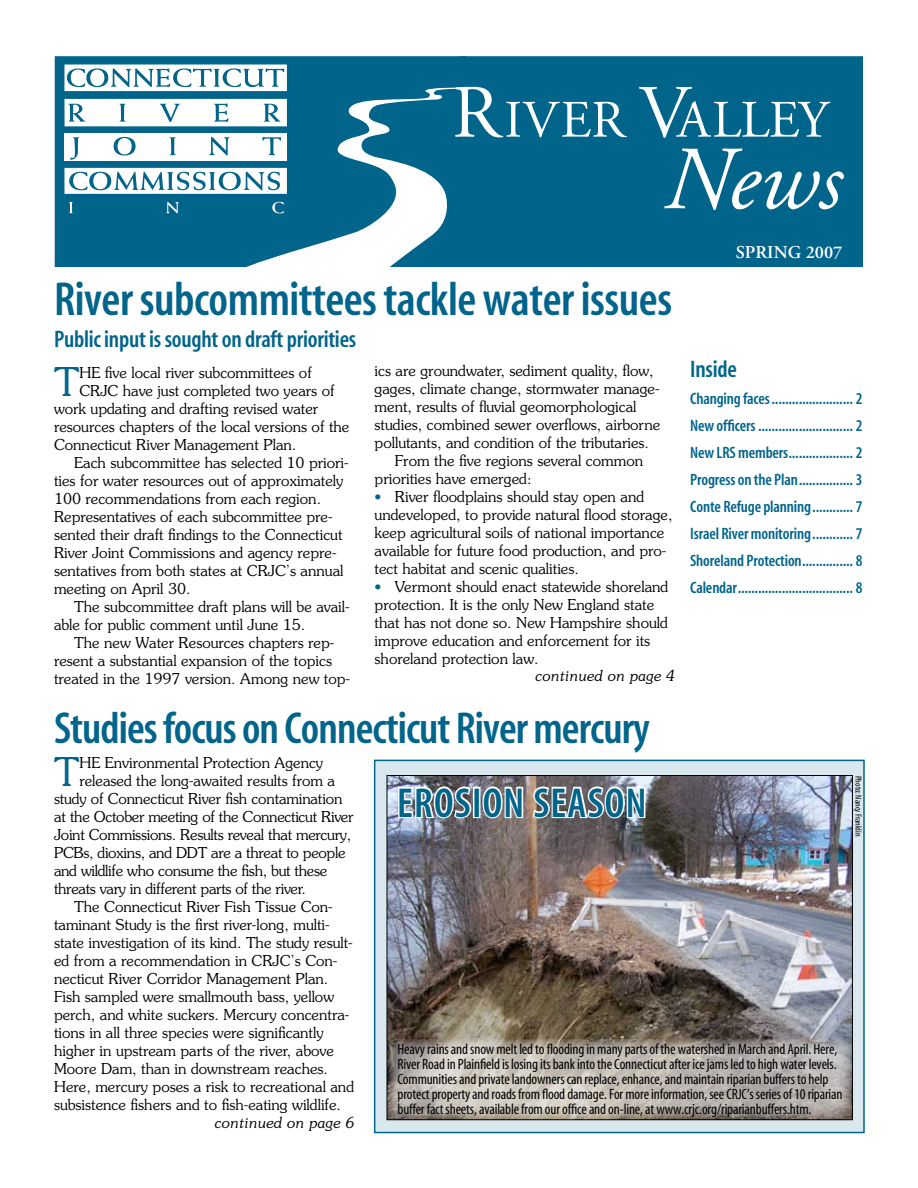
<style>
.page{position:relative;width:918px;height:1188px;background:#fff}
.page>*{position:absolute;margin:0;border:0;box-sizing:border-box;transform-origin:0 0}
.t1{font:italic 90px "Adobe Garamond";color:#fff}
.t2{font:52.5px "Adobe Garamond";color:#fff}
.t3{font:48px "Myriad MM";letter-spacing:-.01em;color:#00648b}
.t4{font:45px "Myriad MM";letter-spacing:-.02em;color:#00648b}
.t5{font:42px "Myriad MM";letter-spacing:.03em;color:#00648b}
.t6{font:300 39.6px "Souvenir";color:#00648b}
.t7{font:24px "Myriad MM";letter-spacing:-.01em;color:#00648b}
.t8{font:600 18px "Adobe Garamond";color:#fff}
.t9{font:16.5px/27px "Myriad MM";letter-spacing:-.01em;color:#00648b;text-align:justify}
.t10{font:300 15px/18px "Souvenir";color:#000}
.t11{font:15px/15px "Myriad MM";letter-spacing:-.01em;color:#000}
.t12{font:300 15px "Souvenir";letter-spacing:-.02em;color:#000}
.t13{font:italic 300 15px "Souvenir";color:#000}
.t14{font:9px "Myriad MM";color:#000}
.s1{font-size:75px}
.s2{color:#00648b}
</style>
<div class="page">
<svg style="left:54px;top:56px;width:406px;height:211px;background:#136f93"></svg>
<svg style="left:362px;top:88px;width:98px;height:179px"></svg>
<div style="left:64px;top:168px;width:223px;height:26px;background:#fff"></div>
<div style="left:64px;top:133px;width:223px;height:28px;background:#fff"></div>
<div style="left:64px;top:99px;width:223px;height:27px;background:#fff"></div>
<div style="left:64px;top:65px;width:223px;height:26px;background:#fff"></div>
<svg style="left:67px;top:68px;width:217px;height:19px"></svg>
<svg style="left:68px;top:104px;width:17px;height:18px"></svg>
<svg style="left:119px;top:104px;width:6px;height:18px"></svg>
<svg style="left:160px;top:104px;width:20px;height:18px"></svg>
<svg style="left:214px;top:103px;width:15px;height:19px"></svg>
<svg style="left:264px;top:104px;width:16px;height:18px"></svg>
<svg style="left:70px;top:137px;width:9px;height:23px"></svg>
<svg style="left:113px;top:137px;width:23px;height:19px"></svg>
<svg style="left:169px;top:137px;width:7px;height:19px"></svg>
<svg style="left:209px;top:137px;width:21px;height:19px"></svg>
<svg style="left:262px;top:137px;width:19px;height:19px"></svg>
<svg style="left:69px;top:172px;width:211px;height:19px"></svg>
<svg style="left:69px;top:202px;width:4px;height:12px"></svg>
<svg style="left:166px;top:201px;width:14px;height:15px"></svg>
<svg style="left:269px;top:201px;width:15px;height:13px"></svg>
<div style="left:460px;top:56px;width:402px;height:211px;background:#00648b"></div>
<svg style="left:375px;top:760px;width:489px;height:373px;background:#c1ced4"></svg>
<div style="left:374px;top:760px;width:491px;height:373px;border:2px solid #00648b"></div>
<img style="left:389px;top:777px;width:462px;height:263px">
<svg style="left:388px;top:1040px;width:463px;height:79px;background:#b8b2ab"></svg>
<svg style="left:397px;top:784px;width:76px;height:36px"></svg>
<div style="left:473px;top:787px;width:7px;height:31px;border:3px solid #fff"></div>
<svg style="left:481px;top:784px;width:166px;height:36px"></svg>
<h2 class="t2" style="left:452px;top:92px;width:378px"><span class="s1">R</span>IVER <span class="s1">V</span>ALLEY</h2>
<h1 class="t1" style="left:664px;top:132px;width:179px">News</h1>
<p class="t8" style="left:736px;top:242px;width:108px">SPRING 2007</p>
<h3 class="t3" style="left:54px;top:276px;width:620px">River subcommittees tackle water issues</h3>
<h3 class="t7" style="left:54px;top:327px;width:304px">Public input is sought on draft priorities</h3>
<p class="t10" style="left:375px;top:362px;width:281px">ics are groundwater, sediment quality, flow,</p>
<p class="t10" style="left:375px;top:380px;width:286px">gages, climate change, stormwater manage-</p>
<p class="t10" style="left:375px;top:398px;width:263px">ment, results of fluvial geomorphological</p>
<p class="t10" style="left:375px;top:416px;width:287px">studies, combined sewer overflows, airborne</p>
<p class="t10" style="left:375px;top:434px;width:276px">pollutants, and condition of the tributaries.</p>
<p class="t10" style="left:395px;top:452px;width:250px">From the five regions several common</p>
<p class="t10" style="left:375px;top:470px;width:158px">priorities have emerged:</p>
<p class="t10" style="left:375px;top:488px;width:299px"><span class="s2">•</span> River floodplains should stay open and undeveloped, to provide natural flood storage, keep agricultural soils of national importance available for future food production, and pro&shy;tect habitat and scenic qualities.</p>
<p class="t10" style="left:375px;top:578px;width:295px"><span class="s2">•</span> Vermont should enact statewide shoreland protection. It is the only New England state that has not done so. New Hampshire should improve education and enforcement for its shoreland protection law.</p>
<h3 class="t6" style="left:54px;top:358px;width:27px">T</h3>
<p class="t10" style="left:79px;top:364px;width:234px">he five local river subcommittees of</p>
<p class="t10" style="left:79px;top:382px;width:257px">CRJC have just completed two years of</p>
<p class="t10" style="left:54px;top:400px;width:266px">work updating and drafting revised water</p>
<p class="t10" style="left:54px;top:418px;width:297px">resources chapters of the local versions of the</p>
<p class="t10" style="left:54px;top:436px;width:244px">Connecticut River Management Plan.</p>
<p class="t10" style="left:54px;top:454px;width:296px">Each subcommittee has selected 10 priori-</p>
<p class="t10" style="left:54px;top:472px;width:291px">ties for water resources out of approximately</p>
<p class="t10" style="left:54px;top:490px;width:269px">100 recommendations from each region.</p>
<p class="t10" style="left:54px;top:508px;width:280px">Representatives of each subcommittee pre-</p>
<p class="t10" style="left:54px;top:526px;width:290px">sented their draft findings to the Connecticut</p>
<p class="t10" style="left:54px;top:544px;width:284px">River Joint Commissions and agency repre-</p>
<p class="t10" style="left:54px;top:562px;width:291px">sentatives from both states at CRJC’s annual</p>
<p class="t10" style="left:54px;top:580px;width:138px">meeting on April 30.</p>
<p class="t10" style="left:74px;top:598px;width:277px">The subcommittee draft plans will be avail-</p>
<p class="t10" style="left:54px;top:616px;width:253px">able for public comment until June 15.</p>
<p class="t10" style="left:74px;top:634px;width:262px">The new Water Resources chapters rep-</p>
<p class="t10" style="left:54px;top:652px;width:280px">resent a substantial expansion of the topics</p>
<p class="t10" style="left:54px;top:670px;width:298px">treated in the 1997 version. Among new top-</p>
<p class="t13" style="left:536px;top:667px;width:141px">continued on page 4</p>
<h3 class="t4" style="left:54px;top:706px;width:597px">Studies focus on Connecticut River mercury</h3>
<h3 class="t7" style="left:690px;top:357px;width:48px">Inside</h3>
<p class="t9" style="left:690px;top:385px;width:174px">Changing faces........................ 2<br>New officers ............................ 2<br>New LRS members................... 2<br>Progress on the Plan................ 3<br>Conte Refuge planning............ 7<br>Israel River monitoring............ 7<br>Shoreland Protection............... 8<br>Calendar.................................. 8</p>
<h3 class="t6" style="left:54px;top:748px;width:27px">T</h3>
<p class="t10" style="left:79px;top:754px;width:245px">he Environmental Protection Agency</p>
<p class="t10" style="left:79px;top:772px;width:257px">released the long-awaited results from a</p>
<p class="t10" style="left:54px;top:790px;width:290px">study of Connecticut River fish contamination</p>
<p class="t12" style="left:54px;top:808px;width:301px">at the October meeting of the Connecticut River</p>
<p class="t12" style="left:54px;top:826px;width:299px">Joint Commissions. Results reveal that mercury,</p>
<p class="t12" style="left:54px;top:844px;width:293px">PCBs, dioxins, and DDT are a threat to people</p>
<p class="t12" style="left:54px;top:862px;width:275px">and wildlife who consume the fish, but these</p>
<p class="t12" style="left:54px;top:880px;width:254px">threats vary in different parts of the river.</p>
<p class="t10" style="left:74px;top:898px;width:260px">The Connecticut River Fish Tissue Con-</p>
<p class="t10" style="left:54px;top:916px;width:277px">taminant Study is the first river-long, multi-</p>
<p class="t10" style="left:54px;top:934px;width:300px">state investigation of its kind. The study result-</p>
<p class="t10" style="left:54px;top:952px;width:285px">ed from a recommendation in CRJC’s Con-</p>
<p class="t10" style="left:54px;top:970px;width:276px">necticut River Corridor Management Plan.</p>
<p class="t10" style="left:54px;top:988px;width:282px">Fish sampled were smallmouth bass, yellow</p>
<p class="t10" style="left:54px;top:1006px;width:297px">perch, and white suckers. Mercury concentra-</p>
<p class="t10" style="left:54px;top:1024px;width:271px">tions in all three species were significantly</p>
<p class="t10" style="left:54px;top:1042px;width:282px">higher in upstream parts of the river, above</p>
<p class="t10" style="left:54px;top:1060px;width:276px">Moore Dam, than in downstream reaches.</p>
<p class="t10" style="left:54px;top:1078px;width:302px">Here, mercury poses a risk to recreational and</p>
<p class="t10" style="left:54px;top:1096px;width:289px">subsistence fishers and to fish--eating wildlife.</p>
<p class="t13" style="left:215px;top:1114px;width:141px">continued on page 6</p>
<h3 class="t5" style="left:397px;top:782px;width:246px">erosion season</h3>
<p class="t14" style="left:863px;top:776px;width:62px;rotate:90deg">Photo: Nancy Franklin</p>
<p class="t11" style="left:398px;top:1042px;width:447px">Heavy rains and snow melt led to flooding in many parts of the watershed in March and April. Here, River Road in Plainfield is losing its bank into the Connecticut after ice jams led to high water levels.<br>Communities and private landowners can replace, enhance, and maintain riparian buffers to help protect property and roads from flood damage. For more information, see CRJC’s series of 10 riparian buffer fact sheets, available from our office and on-line, at www.crjc.org/riparianbuffers.htm.</p>
</div>
